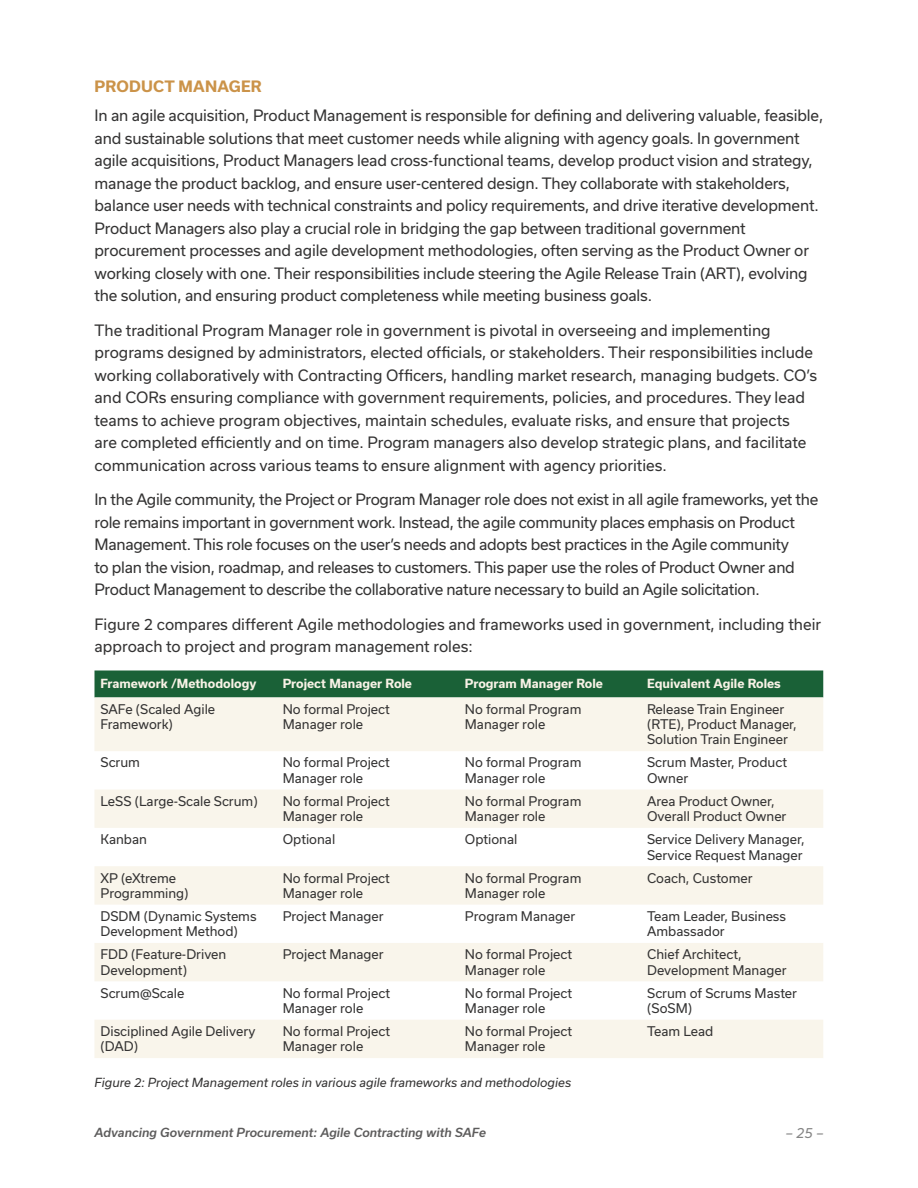
<style>
.page{position:relative;width:918px;height:1188px;background:#fff}
.page>*{position:absolute;margin:0;border:0;box-sizing:border-box;transform-origin:0 0}
.t1{font:15px/22.5px "Usual";letter-spacing:-.01em;color:#343333}
.t2{font:700 15px "Usual";letter-spacing:.015em;color:#cb9349}
.t3{font:italic 13.5px "Usual";color:#858585}
.t4{font:12.75px/15.3px "Usual";color:#343333}
.t5{font:700 12px "Usual";color:#f8f2e6}
.t6{font:italic 12px "Usual";color:#343333}
.t7{font:italic 500 12px "Usual";color:#5d5c5c}
</style>
<div class="page">
<svg style="left:94px;top:670px;width:729px;height:28px;background:#24673f"></svg>
<svg style="left:94px;top:698px;width:729px;height:360px;fill:#f9f5eb"></svg>
<p class="t2" style="left:94px;top:78px;width:169px">PRODUCT MANAGER</p>
<p class="t1" style="left:94px;top:105px;width:730px">In an agile acquisition, Product Management is responsible for defining and delivering valuable, feasible, and sustainable solutions that meet customer needs while aligning with agency goals. In government agile acquisitions, Product Managers lead cross-functional teams, develop product vision and strategy, manage the product backlog, and ensure user-centered design. They collaborate with stakeholders, balance user needs with technical constraints and policy requirements, and drive iterative development.<br>Product Managers also play a crucial role in bridging the gap between traditional government procurement processes and agile development methodologies, often serving as the Product Owner or working closely with one. Their responsibilities include steering the Agile Release Train (ART), evolving the solution, and ensuring product completeness while meeting business goals.</p>
<p class="t1" style="left:94px;top:319px;width:724px">The traditional Program Manager role in government is pivotal in overseeing and implementing programs designed by administrators, elected officials, or stakeholders. Their responsibilities include working collaboratively with Contracting Officers, handling market research, managing budgets. CO’s and CORs ensuring compliance with government requirements, policies, and procedures. They lead teams to achieve program objectives, maintain schedules, evaluate risks, and ensure that projects<br>are completed efficiently and on time. Program managers also develop strategic plans, and facilitate communication across various teams to ensure alignment with agency priorities.</p>
<p class="t1" style="left:94px;top:489px;width:725px">In the Agile community, the Project or Program Manager role does not exist in all agile frameworks, yet the role remains important in government work. Instead, the agile community places emphasis on Product Management. This role focuses on the user’s needs and adopts best practices in the Agile community<br>to plan the vision, roadmap, and releases to customers. This paper use the roles of Product Owner and Product Management to describe the collaborative nature necessary to build an Agile solicitation.</p>
<p class="t1" style="left:94px;top:613px;width:728px">Figure 2 compares different Agile methodologies and frameworks used in government, including their approach to project and program management roles:</p>
<p class="t5" style="left:100px;top:677px;width:157px">Framework /Methodology</p>
<p class="t5" style="left:283px;top:677px;width:131px">Project Manager Role</p>
<p class="t5" style="left:465px;top:677px;width:140px">Program Manager Role</p>
<p class="t5" style="left:647px;top:677px;width:135px">Equivalent Agile Roles</p>
<p class="t4" style="left:100px;top:701px;width:116px">SAFe (Scaled Agile<br>Framework)</p>
<p class="t4" style="left:283px;top:701px;width:109px">No formal Project<br>Manager role</p>
<p class="t4" style="left:465px;top:701px;width:118px">No formal Program<br>Manager role</p>
<p class="t4" style="left:647px;top:701px;width:151px">Release Train Engineer (RTE), Product Manager,<br>Solution Train Engineer</p>
<p class="t4" style="left:101px;top:755px;width:41px">Scrum</p>
<p class="t4" style="left:283px;top:755px;width:109px">No formal Project<br>Manager role</p>
<p class="t4" style="left:465px;top:755px;width:118px">No formal Program<br>Manager role</p>
<p class="t4" style="left:647px;top:755px;width:142px">Scrum Master, Product<br>Owner</p>
<p class="t4" style="left:101px;top:793px;width:159px">LeSS (Large-Scale Scrum)</p>
<p class="t4" style="left:283px;top:793px;width:109px">No formal Project<br>Manager role</p>
<p class="t4" style="left:465px;top:793px;width:118px">No formal Program<br>Manager role</p>
<p class="t4" style="left:647px;top:793px;width:141px">Area Product Owner,<br>Overall Product Owner</p>
<p class="t4" style="left:101px;top:832px;width:48px">Kanban</p>
<p class="t4" style="left:283px;top:832px;width:54px">Optional</p>
<p class="t4" style="left:465px;top:832px;width:54px">Optional</p>
<p class="t4" style="left:647px;top:832px;width:159px">Service Delivery Manager,<br>Service Request Manager</p>
<p class="t4" style="left:101px;top:870px;width:90px">XP (eXtreme<br>Programming)</p>
<p class="t4" style="left:283px;top:870px;width:109px">No formal Project<br>Manager role</p>
<p class="t4" style="left:465px;top:870px;width:118px">No formal Program<br>Manager role</p>
<p class="t4" style="left:647px;top:870px;width:107px">Coach, Customer</p>
<p class="t4" style="left:101px;top:908px;width:158px">DSDM (Dynamic Systems<br>Development Method)</p>
<p class="t4" style="left:283px;top:908px;width:103px">Project Manager</p>
<p class="t4" style="left:465px;top:908px;width:112px">Program Manager</p>
<p class="t4" style="left:647px;top:908px;width:140px">Team Leader, Business<br>Ambassador</p>
<p class="t4" style="left:101px;top:947px;width:127px">FDD (Feature-Driven<br>Development)</p>
<p class="t4" style="left:283px;top:947px;width:103px">Project Manager</p>
<p class="t4" style="left:465px;top:947px;width:109px">No formal Project<br>Manager role</p>
<p class="t4" style="left:647px;top:947px;width:141px">Chief Architect,<br>Development Manager</p>
<p class="t4" style="left:101px;top:985px;width:85px">Scrum@Scale</p>
<p class="t4" style="left:283px;top:985px;width:109px">No formal Project<br>Manager role</p>
<p class="t4" style="left:465px;top:985px;width:109px">No formal Project<br>Manager role</p>
<p class="t4" style="left:647px;top:985px;width:151px">Scrum of Scrums Master (SoSM)</p>
<p class="t4" style="left:101px;top:1024px;width:156px">Disciplined Agile Delivery (DAD)</p>
<p class="t4" style="left:283px;top:1024px;width:109px">No formal Project<br>Manager role</p>
<p class="t4" style="left:465px;top:1024px;width:109px">No formal Project<br>Manager role</p>
<p class="t4" style="left:647px;top:1024px;width:68px">Team Lead</p>
<p class="t6" style="left:94px;top:1075px;width:478px">Figure 2: Project Management roles in various agile frameworks and methodologies</p>
<p class="t7" style="left:94px;top:1125px;width:393px">Advancing Government Procurement: Agile Contracting with SAFe</p>
<p class="t3" style="left:786px;top:1125px;width:39px">– 25 –</p>
</div>
